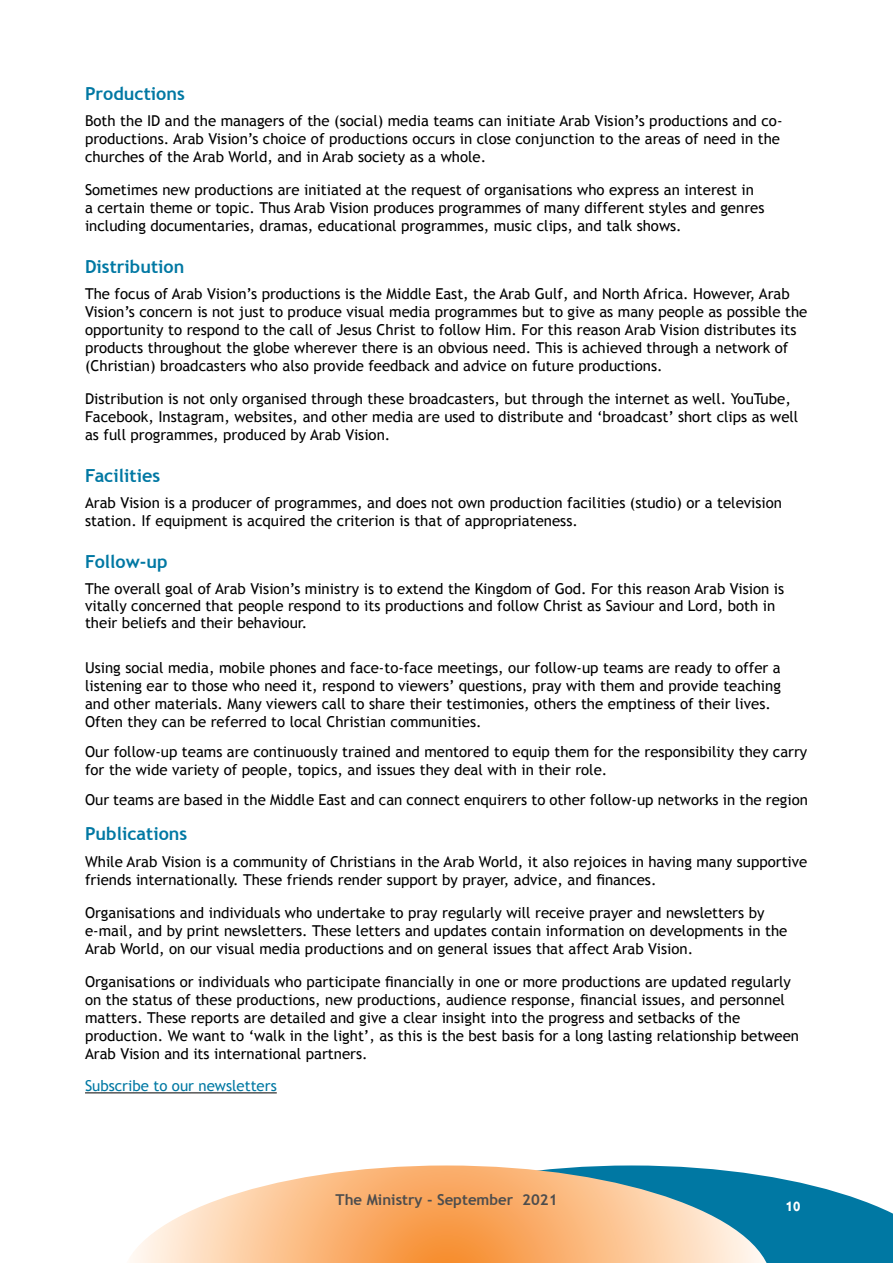
<style>
.page{position:relative;width:893px;height:1263px;background:#fff}
.page>*{position:absolute;margin:0;border:0;box-sizing:border-box;transform-origin:0 0}
.t1{font:700 19.5px "Win Soft Pro";color:#fff}
.t2{font:700 18px "Trebuchet MS";color:#0078a3}
.t3{font:15px/18px "Trebuchet MS";color:#000}
.t4{font:700 15px "Trebuchet MS";color:#4d4d4d}
.t5{font:15px "Trebuchet MS";color:#0078a3}
</style>
<div class="page">
<svg style="left:772px;top:1177px;width:121px;height:86px;fill:#0078a3"></svg>
<svg style="left:130px;top:1165px;width:642px;height:98px;background:#debe99"></svg>
<hr style="left:85px;top:1092px;width:192px;height:1px;background:#000">
<p class="t2" style="left:85px;top:82px;width:101px">Productions</p>
<p class="t3" style="left:85px;top:112px;width:699px">Both the ID and the managers of the (social) media teams can initiate Arab Vision’s productions and co&shy;productions. Arab Vision’s choice of productions occurs in close conjunction to the areas of need in the churches of the Arab World, and in Arab society as a whole.</p>
<p class="t3" style="left:85px;top:181px;width:681px">Sometimes new productions are initiated at the request of organisations who express an interest in a certain theme or topic. Thus Arab Vision produces programmes of many different styles and genres including documentaries, dramas, educational programmes, music clips, and talk shows.</p>
<p class="t2" style="left:85px;top:255px;width:101px">Distribution</p>
<p class="t3" style="left:85px;top:285px;width:724px">The focus of Arab Vision’s productions is the Middle East, the Arab Gulf, and North Africa. However, Arab Vision’s concern is not just to produce visual media programmes but to give as many people as possible the opportunity to respond to the call of Jesus Christ to follow Him. For this reason Arab Vision distributes its products throughout the globe wherever there is an obvious need. This is achieved through a network of (Christian) broadcasters who also provide feedback and advice on future productions.</p>
<p class="t3" style="left:85px;top:390px;width:715px">Distribution is not only organised through these broadcasters, but through the internet as well. YouTube,<br>Facebook, Instagram, websites, and other media are used to distribute and ‘broadcast’ short clips as well as full programmes, produced by Arab Vision.</p>
<p class="t2" style="left:85px;top:464px;width:77px">Facilities</p>
<p class="t3" style="left:85px;top:494px;width:698px">Arab Vision is a producer of programmes, and does not own production facilities (studio) or a television station. If equipment is acquired the criterion is that of appropriateness.</p>
<p class="t2" style="left:85px;top:550px;width:84px">Follow-up</p>
<p class="t3" style="left:85px;top:580px;width:701px;line-height:17.2px">The overall goal of Arab Vision’s ministry is to extend the Kingdom of God. For this reason Arab Vision is vitally concerned that people respond to its productions and follow Christ as Saviour and Lord, both in their beliefs and their behaviour.</p>
<p class="t3" style="left:85px;top:659px;width:697px">Using social media, mobile phones and face-to-face meetings, our follow-up teams are ready to offer a listening ear to those who need it, respond to viewers’ questions, pray with them and provide teaching and other materials. Many viewers call to share their testimonies, others the emptiness of their lives.<br>Often they can be referred to local Christian communities.</p>
<p class="t3" style="left:85px;top:743px;width:724px">Our follow-up teams are continuously trained and mentored to equip them for the responsibility they carry for the wide variety of people, topics, and issues they deal with in their role.</p>
<p class="t3" style="left:85px;top:791px;width:724px">Our teams are based in the Middle East and can connect enquirers to other follow-up networks in the region</p>
<p class="t2" style="left:85px;top:822px;width:104px">Publications</p>
<p class="t3" style="left:85px;top:852px;width:724px">While Arab Vision is a community of Christians in the Arab World, it also rejoices in having many supportive friends internationally. These friends render support by prayer, advice, and finances.</p>
<p class="t3" style="left:85px;top:903px;width:704px">Organisations and individuals who undertake to pray regularly will receive prayer and newsletters by e-mail, and by print newsletters. These letters and updates contain information on developments in the<br>Arab World, on our visual media productions and on general issues that affect Arab Vision.</p>
<p class="t3" style="left:85px;top:972px;width:716px">Organisations or individuals who participate financially in one or more productions are updated regularly on the status of these productions, new productions, audience response, financial issues, and personnel matters. These reports are detailed and give a clear insight into the progress and setbacks of the production. We want to ‘walk in the light’, as this is the best basis for a long lasting relationship between Arab Vision and its international partners.</p>
<p class="t5" style="left:85px;top:1077px;width:193px">Subscribe to our newsletters</p>
<p class="t4" style="left:335px;top:1190px;width:223px">The Ministry - September 2021</p>
<h1 class="t1" style="left:785px;top:1192px;width:17px">10</h1>
</div>
